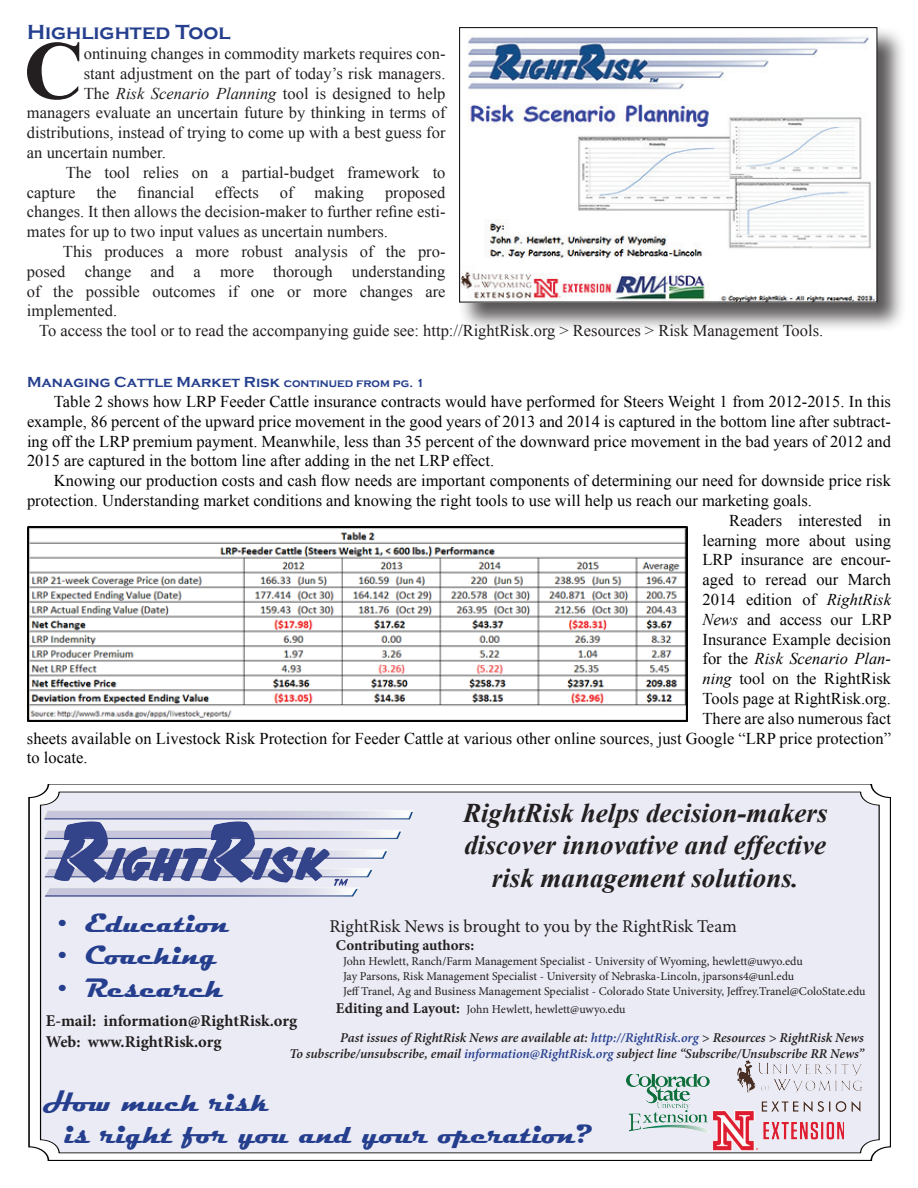
<style>
.page{position:relative;width:918px;height:1188px;background:#fff}
.page>*{position:absolute;margin:0;border:0;box-sizing:border-box;transform-origin:0 0}
.t1{font:700 83.25px "Times New Roman";color:#231f20}
.t2{font:italic 700 27px/32.4px "Times New Roman";color:#231f20;text-align:center}
.t3{font:700 27px/32.4px "Magneto";color:#253f8e}
.t4{font:700 21px "Copperplate Gothic";color:#253f8e}
.t5{font:18px "Minion Pro";letter-spacing:-.005em;color:#231f20}
.t6{font:16.5px/19.8px "Times New Roman";color:#040503;text-align:justify}
.t7{font:16.5px/19.8px "Times New Roman";color:#231f20;text-align:justify}
.t8{font:700 16.5px/21.6px "Minion Pro";color:#231f20}
.t9{font:italic 16.5px "Times New Roman";color:#040503}
.t10{font:700 15px "Copperplate Gothic";color:#253f8e}
.t11{font:700 15px "Minion Pro";letter-spacing:-.005em;color:#231f20}
.t12{font:italic 600 13.5px/16.2px "Minion Pro";letter-spacing:-.005em;color:#231f20;text-align:right}
.t13{font:12px/15px "Minion Pro";letter-spacing:-.005em;color:#231f20}
.s1{font-style:italic}
.s2{font-size:12px}
.s3{font-style:normal}
.s4{font-weight:700;font-size:15px}
.s5{color:#253f8e}
</style>
<div class="page">
<img style="left:28px;top:526px;width:659px;height:195px">
<svg style="left:28px;top:784px;width:863px;height:377px;background:#e8e8f1"></svg>
<img style="left:44px;top:810px;width:370px;height:86px">
<img style="left:627px;top:1074px;width:86px;height:60px">
<img style="left:714px;top:1110px;width:130px;height:41px">
<img style="left:738px;top:1060px;width:123px;height:51px">
<div style="left:458px;top:26px;width:449px;height:306px;background:#231f20;opacity:.75"></div>
<img style="left:461px;top:29px;width:415px;height:272px">
<div style="left:459px;top:27px;width:419px;height:276px;border:1px solid #231f20"></div>
<p class="t4" style="left:27px;top:21px;width:205px">Highlighted Tool</p>
<h1 class="t1" style="left:24px;top:13px;width:62px">C</h1>
<p class="t7" style="left:84px;top:43px;width:363px">ontinuing changes in commodity markets requires con-</p>
<p class="t7" style="left:84px;top:63px;width:363px">stant adjustment on the part of today’s risk managers.</p>
<p class="t7" style="left:84px;top:83px;width:363px">The <span class="s1">Risk Scenario Planning</span> tool is designed to help</p>
<p class="t7" style="left:27px;top:103px;width:420px">managers evaluate an uncertain future by thinking in terms of</p>
<p class="t7" style="left:27px;top:122px;width:420px">distributions, instead of trying to come up with a best guess for</p>
<p class="t7" style="left:27px;top:142px;width:140px">an uncertain number.</p>
<p class="t7" style="left:66px;top:162px;width:381px">The tool relies on a partial-budget framework to</p>
<p class="t7" style="left:27px;top:182px;width:50px">capture</p>
<p class="t7" style="left:96px;top:182px;width:22px">the</p>
<p class="t7" style="left:138px;top:182px;width:58px">financial</p>
<p class="t7" style="left:215px;top:182px;width:45px">effects</p>
<p class="t7" style="left:280px;top:182px;width:15px">of</p>
<p class="t7" style="left:315px;top:182px;width:51px">making</p>
<p class="t7" style="left:27px;top:182px;width:420px;text-indent:358px">proposed changes. It then allows the decision-maker to further refine esti&shy;mates for up to two input values as uncertain numbers.</p>
<p class="t7" style="left:27px;top:241px;width:420px;text-indent:36px">This produces a more robust analysis of the pro&shy;posed change and a more thorough understanding of the possible outcomes if one or more changes are implemented.</p>
<p class="t7" style="left:39px;top:320px;width:786px">To access the tool or to read the accompanying guide see: http://RightRisk.org &gt; Resources &gt; Risk Management Tools.</p>
<p class="t10" style="left:27px;top:374px;width:399px">Managing Cattle Market Risk <span class="s2">continued from pg. 1</span></p>
<p class="t6" style="left:27px;top:391px;width:866px;text-indent:27px">Table 2 shows how LRP Feeder Cattle insurance contracts would have performed for Steers Weight 1 from 2012-2015. In this example, 86 percent of the upward price movement in the good years of 2013 and 2014 is captured in the bottom line after subtract&shy;ing off the LRP premium payment. Meanwhile, less than 35 percent of the downward price movement in the bad years of 2012 and 2015 are captured in the bottom line after adding in the net LRP effect.</p>
<p class="t6" style="left:54px;top:471px;width:839px">Knowing our production costs and cash flow needs are important components of determining our need for downside price risk</p>
<p class="t6" style="left:27px;top:490px;width:787px">protection. Understanding market conditions and knowing the right tools to use will help us reach our marketing goals.</p>
<p class="t6" style="left:729px;top:510px;width:164px">Readers interested in</p>
<p class="t6" style="left:703px;top:530px;width:190px">learning more about using</p>
<p class="t6" style="left:703px;top:550px;width:190px">LRP insurance are encour-</p>
<p class="t6" style="left:703px;top:570px;width:190px">aged to reread our March</p>
<p class="t6" style="left:703px;top:589px;width:190px">2014 edition of <span class="s1">RightRisk</span></p>
<p class="t6" style="left:703px;top:609px;width:191px"><span class="s1">News</span> and access our LRP</p>
<p class="t6" style="left:703px;top:629px;width:190px">Insurance Example decision</p>
<p class="t9" style="left:703px;top:648px;width:190px"><span class="s3">for the</span> Risk Scenario Plan-</p>
<p class="t6" style="left:703px;top:669px;width:190px"><span class="s1">ning</span> tool on the RightRisk</p>
<p class="t6" style="left:703px;top:688px;width:190px">Tools page at RightRisk.org.</p>
<p class="t6" style="left:703px;top:708px;width:190px">There are also numerous fact</p>
<p class="t6" style="left:27px;top:728px;width:866px">sheets available on Livestock Risk Protection for Feeder Cattle at various other online sources, just Google “LRP price protection”</p>
<p class="t6" style="left:27px;top:748px;width:62px">to locate.</p>
<h2 class="t2" style="left:463px;top:796px;width:366px">RightRisk helps decision-makers discover innovative and effective risk management solutions.</h2>
<h2 class="t3" style="left:58px;top:908px;width:173px">• Education</h2>
<h2 class="t3" style="left:58px;top:940px;width:161px">• Coaching</h2>
<h2 class="t3" style="left:58px;top:972px;width:167px">• Research</h2>
<p class="t5" style="left:329px;top:914px;width:409px">RightRisk News is brought to you by the RightRisk Team</p>
<p class="t11" style="left:336px;top:935px;width:140px">Contributing authors:</p>
<p class="t13" style="left:343px;top:954px;width:524px">John Hewlett, Ranch/Farm Management Specialist - University of Wyoming, hewlett@uwyo.edu<br>Jay Parsons, Risk Management Specialist - University of Nebraska-Lincoln, jparsons4@unl.edu<br>Jeff Tranel, Ag and Business Management Specialist - Colorado State University, Jeffrey.Tranel@ColoState.edu</p>
<p class="t13" style="left:336px;top:1002px;width:291px"><span class="s4">Editing and Layout:</span> John Hewlett, hewlett@uwyo.edu</p>
<p class="t12" style="left:289px;top:1030px;width:576px">Past issues of RightRisk News are available at: <span class="s5">http://RightRisk.org</span> &gt; Resources &gt; RightRisk News<br>To subscribe/unsubscribe, email <span class="s5">information@RightRisk.org</span> subject line “Subscribe/Unsubscribe RR News”</p>
<p class="t8" style="left:46px;top:1009px;width:253px">E-mail: information@RightRisk.org<br>Web: www.RightRisk.org</p>
<h2 class="t3" style="left:64px;top:1087px;width:528px;text-indent:-21px">How much risk<br>is right for you and your operation?</h2>
</div>
